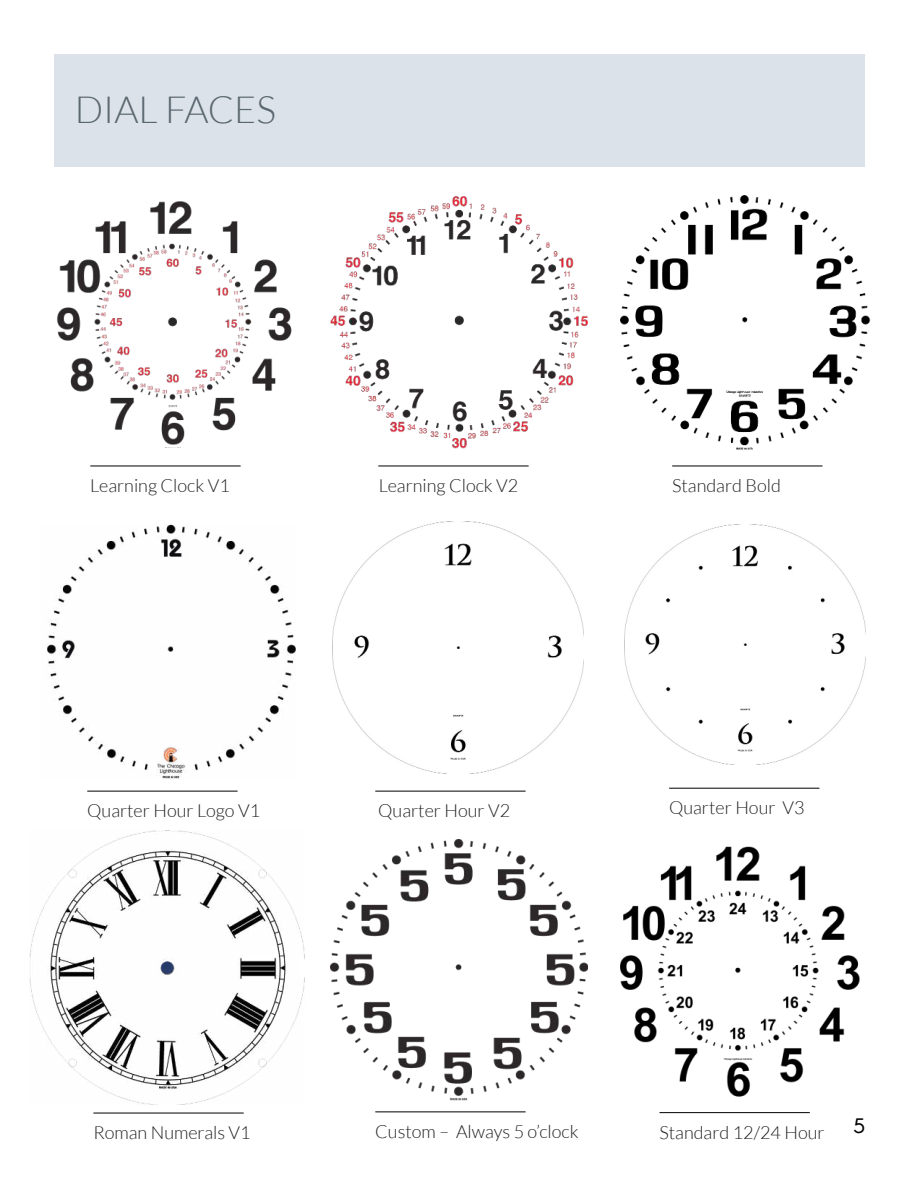
<style>
.page{position:relative;width:918px;height:1188px;background:#fff}
.page>*{position:absolute;margin:0;border:0;box-sizing:border-box;transform-origin:0 0}
.t1{font:300 37.5px "Lato";color:#5b6770}
.t2{font:21px "Hurme Geometric Sans 4";color:#000}
.t3{font:300 18px "Lato";color:#221f1f}
</style>
<div class="page">
<div style="left:54px;top:54px;width:810px;height:112px;background:#dbe2ea"></div>
<img style="left:47px;top:525px;width:249px;height:255px">
<img style="left:332px;top:522px;width:252px;height:251px">
<img style="left:625px;top:525px;width:240px;height:240px">
<img style="left:621px;top:846px;width:238px;height:251px">
<img style="left:331px;top:840px;width:256px;height:261px">
<img style="left:57px;top:201px;width:235px;height:247px">
<img style="left:621px;top:195px;width:250px;height:255px">
<img style="left:331px;top:196px;width:256px;height:253px">
<img style="left:29px;top:830px;width:275px;height:275px">
<hr style="left:90px;top:466px;width:151px;height:1px;background:#000">
<hr style="left:672px;top:466px;width:151px;height:1px;background:#000">
<hr style="left:378px;top:466px;width:151px;height:1px;background:#000">
<hr style="left:93px;top:1113px;width:151px;height:1px;background:#000">
<hr style="left:87px;top:791px;width:151px;height:1px;background:#000">
<hr style="left:669px;top:788px;width:150px;height:1px;background:#000">
<hr style="left:375px;top:791px;width:151px;height:1px;background:#000">
<hr style="left:660px;top:1112px;width:150px;height:1px;background:#000">
<hr style="left:375px;top:1111px;width:151px;height:1px;background:#000">
<h1 class="t1" style="left:75px;top:94px;width:203px">DIAL FACES</h1>
<p class="t3" style="left:90px;top:478px;width:141px">Learning Clock V1</p>
<p class="t3" style="left:379px;top:478px;width:141px">Learning Clock V2</p>
<p class="t3" style="left:672px;top:478px;width:110px">Standard Bold</p>
<p class="t3" style="left:87px;top:803px;width:174px">Quarter Hour Logo V1</p>
<p class="t3" style="left:378px;top:803px;width:133px">Quarter Hour V2</p>
<p class="t3" style="left:669px;top:801px;width:137px">Quarter Hour V3</p>
<p class="t3" style="left:93px;top:1125px;width:159px">Roman Numerals V1</p>
<p class="t3" style="left:375px;top:1124px;width:205px">Custom – Always 5 o’clock</p>
<p class="t3" style="left:660px;top:1125px;width:167px">Standard 12/24 Hour</p>
<p class="t2" style="left:853px;top:1113px;width:13px">5</p>
</div>
